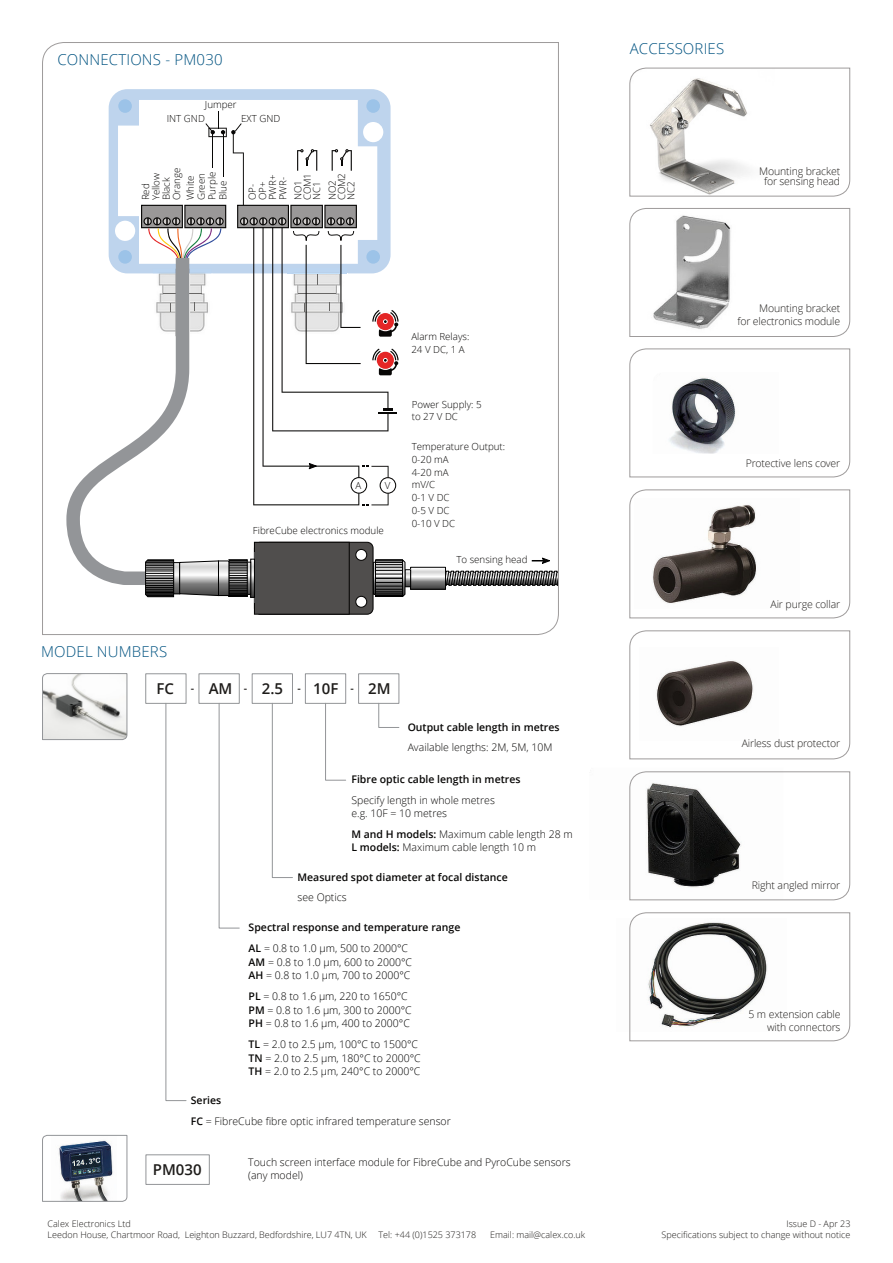
<style>
.page{position:relative;width:893px;height:1263px;background:#fff}
.page>*{position:absolute;margin:0;border:0;box-sizing:border-box;transform-origin:0 0}
.t1{font:300 15px "Open Sans";letter-spacing:.01em;color:#005381}
.t2{font:600 15px "Open Sans";color:#1e1c1a}
.t3{font:300 10.5px/13.2px "Open Sans";color:#070605}
.t4{font:300 10.5px/13.5px "Open Sans";color:#000}
.t5{font:300 10.5px/13.2px "Open Sans";letter-spacing:-.015em;color:#1e1c1a;text-align:right}
.t6{font:600 10.5px/21px "Open Sans";color:#070605}
.t7{font:300 9.75px/12.8px "Open Sans";color:#070605}
.t8{font:300 9px/10.8px "Open Sans";color:#1e1c1a}
.s1{font-size:10.5px}
.s2{font-weight:600}
.s3{font-weight:300}
.s4{font-weight:300;color:#000}
.s5{font-weight:600;color:#070605}
.s6{color:#070605}
</style>
<div class="page">
<img style="left:42px;top:1135px;width:85px;height:67px">
<svg style="left:42px;top:673px;width:85px;height:67px"></svg>
<div style="left:145px;top:673px;width:41px;height:31px;border:1px solid #939598"></div>
<div style="left:199px;top:673px;width:41px;height:31px;border:1px solid #939598"></div>
<div style="left:252px;top:673px;width:41px;height:31px;border:1px solid #939598"></div>
<div style="left:305px;top:673px;width:41px;height:31px;border:1px solid #939598"></div>
<div style="left:358px;top:673px;width:41px;height:31px;border:1px solid #939598"></div>
<div style="left:146px;top:1154px;width:64px;height:31px;border:1px solid #939598"></div>
<svg style="left:165px;top:702px;width:22px;height:399px"></svg>
<svg style="left:218px;top:702px;width:22px;height:227px"></svg>
<svg style="left:272px;top:702px;width:21px;height:176px"></svg>
<svg style="left:325px;top:702px;width:21px;height:79px"></svg>
<svg style="left:378px;top:702px;width:22px;height:26px"></svg>
<svg style="left:629px;top:912px;width:221px;height:129px"></svg>
<svg style="left:629px;top:771px;width:221px;height:129px"></svg>
<svg style="left:629px;top:489px;width:221px;height:129px"></svg>
<svg style="left:629px;top:348px;width:221px;height:129px"></svg>
<svg style="left:629px;top:67px;width:221px;height:130px"></svg>
<svg style="left:629px;top:208px;width:221px;height:129px"></svg>
<svg style="left:629px;top:630px;width:221px;height:129px"></svg>
<svg style="left:42px;top:42px;width:517px;height:593px"></svg>
<svg style="left:145px;top:542px;width:413px;height:73px"></svg>
<h1 class="t1" style="left:58px;top:53px;width:167px">CONNECTIONS - PM030</h1>
<p class="t7" style="left:205px;top:99px;width:33px">Jumper</p>
<p class="t7" style="left:167px;top:113px;width:40px">INT GND</p>
<p class="t7" style="left:241px;top:113px;width:41px">EXT GND</p>
<p class="t7" style="left:141px;top:200px;width:34px;line-height:10.4px;rotate:-90deg">Red<br>Yellow<br>Black<br>Orange</p>
<p class="t7" style="left:186px;top:200px;width:30px;line-height:10.8px;rotate:-90deg">White<br>Green<br>Purple<br>Blue</p>
<p class="t7" style="left:248px;top:200px;width:27px;line-height:10.2px;rotate:-90deg">OP-<br>OP+<br>PWR+<br>PWR-</p>
<p class="t7" style="left:294px;top:200px;width:29px;line-height:9.4px;rotate:-90deg">NO1<br>COM1<br>NC1</p>
<p class="t7" style="left:328px;top:200px;width:29px;line-height:9.4px;rotate:-90deg">NO2<br>COM2<br>NC2</p>
<p class="t7" style="left:356px;top:480px;width:7px">A</p>
<p class="t7" style="left:385px;top:480px;width:7px">V</p>
<p class="t7" style="left:253px;top:525px;width:132px">FibreCube electronics module</p>
<p class="t7" style="left:411px;top:331px;width:60px">Alarm Relays:<br>24VDC,1A</p>
<p class="t7" style="left:412px;top:399px;width:71px">Power Supply: 5 to 27 V DC</p>
<p class="t7" style="left:412px;top:441px;width:95px">Temperature Output:<br>0-20 mA<br>4-20 mA<br>mV/C<br>0-1 V DC<br>0-5 V DC<br>0-10 V DC</p>
<p class="t7" style="left:456px;top:554px;width:73px">To sensing head</p>
<h1 class="t1" style="left:41px;top:645px;width:128px">MODEL NUMBERS</h1>
<h1 class="t2" style="left:156px;top:682px;width:236px">FC <span class="s1">-</span> AM<span class="s1">-</span> 2.5 <span class="s1">-</span>10F<span class="s1">-</span> 2M</h1>
<p class="t6" style="left:408px;top:717px;width:153px">Output cable length in metres</p>
<p class="t3" style="left:408px;top:742px;width:146px">Available lengths: 2M, 5M, 10M</p>
<p class="t6" style="left:351px;top:770px;width:171px">Fibre optic cable length in metres</p>
<p class="t3" style="left:351px;top:794px;width:145px">Specify length in whole metres e.g. 10F = 10 metres</p>
<p class="t3" style="left:351px;top:828px;width:223px"><span class="s2">M and H models:</span> Maximum cable length 28 m<br><span class="s2">L models:</span> Maximum cable length 10 m</p>
<p class="t6" style="left:298px;top:867px;width:212px">Measured spot diameter at focal distance</p>
<p class="t3" style="left:298px;top:892px;width:51px">see Optics</p>
<p class="t6" style="left:249px;top:918px;width:213px">Spectral response and temperature range<br>AL <span class="s3">=</span> <span class="s4">0.8 to 1.0 µm, 500 to 2000°C</span></p>
<p class="t4" style="left:249px;top:956px;width:165px"><span class="s5">AM</span> <span class="s6">=</span> 0.8 to 1.0 µm, 600 to 2000°C<br><span class="s5">AH</span> <span class="s6">=</span> 0.8 to 1.0 µm, 700 to 2000°C</p>
<p class="t4" style="left:249px;top:991px;width:165px"><span class="s5">PL</span> <span class="s6">=</span> 0.8 to 1.6 µm, 220 to 1650°C<br><span class="s5">PM</span> <span class="s6">=</span> 0.8 to 1.6 µm, 300 to 2000°C<br><span class="s5">PH</span> <span class="s6">=</span> 0.8 to 1.6 µm, 400 to 2000°C</p>
<p class="t4" style="left:249px;top:1039px;width:174px"><span class="s5">TL</span> <span class="s6">=</span> 2.0 to 2.5 µm, 100°C to 1500°C<br><span class="s5">TN</span> <span class="s6">=</span> 2.0 to 2.5 µm, 180°C to 2000°C<br><span class="s5">TH</span> <span class="s6">=</span> 2.0 to 2.5 µm, 240°C to 2000°C</p>
<p class="t3" style="left:191px;top:1091px;width:261px;line-height:20.7px"><span class="s2">Series<br>FC</span> = FibreCube fibre optic infrared temperature sensor</p>
<h1 class="t2" style="left:153px;top:1163px;width:50px">PM030</h1>
<p class="t3" style="left:248px;top:1157px;width:324px">Touch screen interface module for FibreCube and PyroCube sensors (any model)</p>
<h1 class="t1" style="left:630px;top:43px;width:96px">ACCESSORIES</h1>
<p class="t5" style="left:759px;top:167px;width:83px;line-height:10.5px;text-align:center">Mounting bracket for sensing head</p>
<p class="t5" style="left:737px;top:302px;width:104px">Mounting bracket<br>for electronics module</p>
<p class="t5" style="left:746px;top:458px;width:96px">Protective lens cover</p>
<p class="t5" style="left:771px;top:599px;width:71px">Air purge collar</p>
<p class="t5" style="left:742px;top:738px;width:100px">Airless dust protector</p>
<p class="t5" style="left:752px;top:880px;width:90px">Right angled mirror</p>
<p class="t5" style="left:748px;top:1008px;width:94px">5 m extension cable with connectors</p>
<p class="t8" style="left:48px;top:1219px;width:321px">Calex Electronics Ltd<br>Leedon House, Chartmoor Road, Leighton Buzzard, Bedfordshire, LU7 4TN, UK</p>
<p class="t8" style="left:379px;top:1230px;width:99px">Tel: +44 (0)1525 373178</p>
<p class="t8" style="left:490px;top:1230px;width:96px">Email: mail@calex.co.uk</p>
<p class="t8" style="left:662px;top:1219px;width:190px;text-align:right">Issue D - Apr 23<br>Specifications subject to change without notice</p>
</div>
